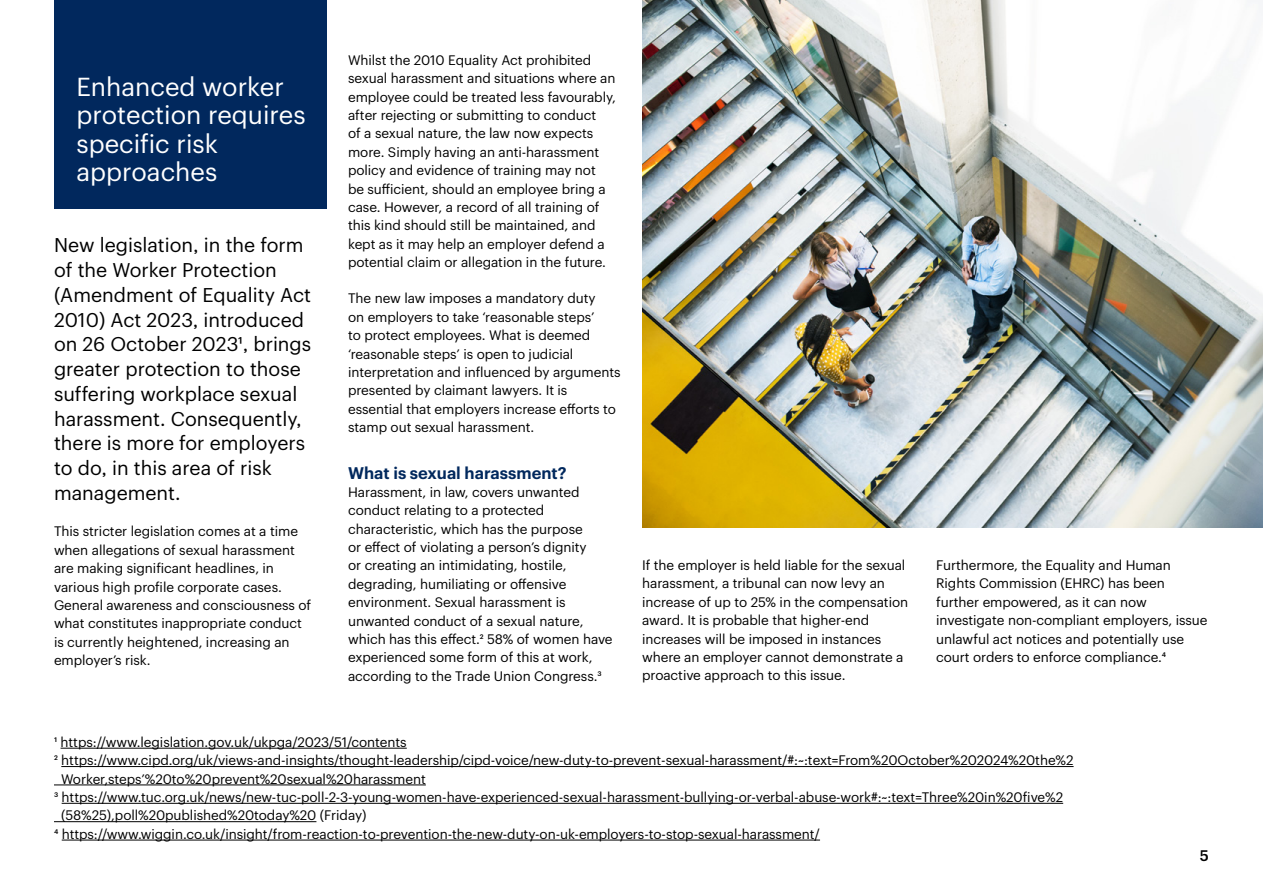
<style>
.page{position:relative;width:1263px;height:893px;background:#fff}
.page>*{position:absolute;margin:0;border:0;box-sizing:border-box;transform-origin:0 0}
.t1{font:25.5px/28.5px "Graphik";color:#fff}
.t2{font:19.5px/24.8px "Graphik";color:#000}
.t3{font:600 16.5px "Graphik";color:#01285d}
.t4{font:500 15px "Graphik";color:#000}
.t5{font:13.5px/18.3px "Graphik";letter-spacing:-.005em;color:#000}
</style>
<div class="page">
<hr style="left:61px;top:748px;width:346px;height:1px;background:#000">
<hr style="left:61px;top:766px;width:1012px;height:1px;background:#000">
<hr style="left:54px;top:784px;width:372px;height:1px;background:#000">
<hr style="left:62px;top:803px;width:1001px;height:1px;background:#000">
<hr style="left:54px;top:821px;width:262px;height:1px;background:#000">
<hr style="left:62px;top:840px;width:758px;height:1px;background:#000">
<img style="left:642px;top:0;width:621px;height:527px">
<div style="left:54px;top:0;width:273px;height:208px;background:#01285d"></div>
<h1 class="t1" style="left:77px;top:70px;width:231px">Enhanced worker protection requires specific risk approaches</h1>
<p class="t2" style="left:54px;top:231px;width:259px">New legislation, in the form of the Worker Protection (Amendment of Equality Act<br>2010) Act 2023, introduced on 26 October 20231, brings greater protection to those suffering workplace sexual harassment. Consequently, there is more for employers to do, in this area of risk management.</p>
<p class="t5" style="left:54px;top:521px;width:259px">This stricter legislation comes at a time when allegations of sexual harassment are making significant headlines, in various high profile corporate cases.<br>General awareness and consciousness of what constitutes inappropriate conduct is currently heightened, increasing an employer’s risk.</p>
<p class="t5" style="left:348px;top:50px;width:269px">Whilst the 2010 Equality Act prohibited sexual harassment and situations where an employee could be treated less favourably, after rejecting or submitting to conduct<br>of a sexual nature, the law now expects more. Simply having an anti-harassment policy and evidence of training may not<br>be sufficient, should an employee bring a case. However, a record of all training of this kind should still be maintained, and kept as it may help an employer defend a potential claim or allegation in the future.</p>
<p class="t5" style="left:348px;top:288px;width:274px">The new law imposes a mandatory duty<br>on employers to take ‘reasonable steps’<br>to protect employees. What is deemed ‘reasonable steps’ is open to judicial interpretation and influenced by arguments presented by claimant lawyers. It is essential that employers increase efforts to stamp out sexual harassment.</p>
<p class="t3" style="left:348px;top:460px;width:220px">What is sexual harassment?</p>
<p class="t5" style="left:348px;top:482px;width:266px">Harassment, in law, covers unwanted conduct relating to a protected characteristic, which has the purpose<br>or effect of violating a person’s dignity<br>or creating an intimidating, hostile, degrading, humiliating or offensive environment. Sexual harassment is unwanted conduct of a sexual nature, which has this effect.2 58% of women have experienced some form of this at work, according to the Trade Union Congress.3</p>
<p class="t5" style="left:642px;top:555px;width:268px">If the employer is held liable for the sexual harassment, a tribunal can now levy an increase of up to 25% in the compensation award. It is probable that higher-end increases will be imposed in instances where an employer cannot demonstrate a proactive approach to this issue.</p>
<p class="t5" style="left:936px;top:555px;width:273px">Furthermore, the Equality and Human Rights Commission (EHRC) has been further empowered, as it can now investigate non-compliant employers, issue unlawful act notices and potentially use court orders to enforce compliance.4</p>
<p class="t5" style="left:54px;top:732px;width:354px">1 https://www.legislation.gov.uk/ukpga/2023/51/contents</p>
<p class="t5" style="left:54px;top:750px;width:1021px">2 https://www.cipd.org/uk/views-and-insights/thought-leadership/cipd-voice/new-duty-to-prevent-sexual-harassment/#:~:text=From%20October%202024%20the%2</p>
<p class="t5" style="left:61px;top:768px;width:366px">Worker,steps’%20to%20prevent%20sexual%20harassment</p>
<p class="t5" style="left:54px;top:787px;width:1011px">3 https://www.tuc.org.uk/news/new-tuc-poll-2-3-young-women-have-experienced-sexual-harassment-bullying-or-verbal-abuse-work#:~:text=Three%20in%20five%2</p>
<p class="t5" style="left:61px;top:805px;width:307px">(58%25),poll%20published%20today%20 (Friday)</p>
<p class="t5" style="left:54px;top:824px;width:767px">4 https://www.wiggin.co.uk/insight/from-reaction-to-prevention-the-new-duty-on-uk-employers-to-stop-sexual-harassment/</p>
<p class="t4" style="left:1200px;top:844px;width:11px">5</p>
</div>
